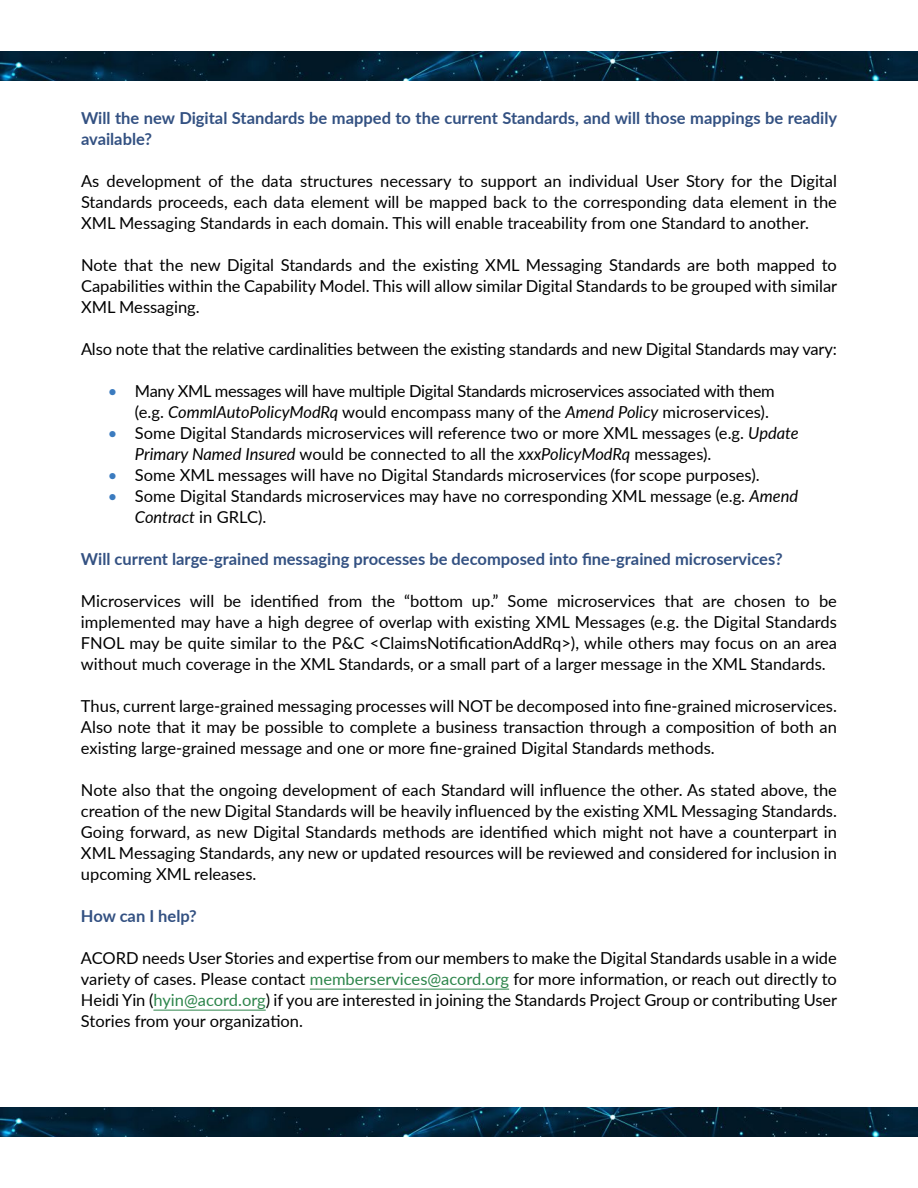
<style>
.page{position:relative;width:918px;height:1188px;background:#fff}
.page>*{position:absolute;margin:0;border:0;box-sizing:border-box;transform-origin:0 0}
.t1{font:16.5px/21px "Lato";color:#000;text-align:justify}
.t2{font:700 16.5px/21px "Lato";color:#335182}
.t3{font:16.5px/21px "Lato";letter-spacing:-.02em;color:#000}
.s1{color:#3b7bbf}
.s2{font-style:italic}
.s3{color:#2d854b}
</style>
<div class="page">
<hr style="left:310px;top:989px;width:199px;height:1px;background:#2d854b">
<hr style="left:153px;top:1010px;width:113px;height:1px;background:#2d854b">
<img style="left:0;top:51px;width:918px;height:30px">
<img style="left:0;top:1107px;width:918px;height:30px">
<p class="t2" style="left:81px;top:107px;width:758px">Will the new Digital Standards be mapped to the current Standards, and will those mappings be readily available?</p>
<p class="t1" style="left:81px;top:170px;width:757px">As development of the data structures necessary to support an individual User Story for the Digital Standards proceeds, each data element will be mapped back to the corresponding data element in the XML Messaging Standards in each domain. This will enable traceability from one Standard to another.</p>
<p class="t1" style="left:81px;top:254px;width:758px">Note that the new Digital Standards and the existing XML Messaging Standards are both mapped to Capabilities within the Capability Model. This will allow similar Digital Standards to be grouped with similar XML Messaging.</p>
<p class="t1" style="left:81px;top:338px;width:757px">Also note that the relative cardinalities between the existing standards and new Digital Standards may vary:</p>
<p class="t3" style="left:135px;top:380px;width:641px;text-indent:-27px"><span class="s1">•</span> Many XML messages will have multiple Digital Standards microservices associated with them (e.g. <span class="s2">CommlAutoPolicyModRq</span> would encompass many of the <span class="s2">Amend Policy</span> microservices).</p>
<p class="t1" style="left:135px;top:422px;width:665px;text-indent:-27px"><span class="s1">•</span> Some Digital Standards microservices will reference two or more XML messages (e.g. <span class="s2">Update<br>Primary Named Insured</span> would be connected to all the <span class="s2">xxxPolicyModRq</span> messages).</p>
<p class="t1" style="left:108px;top:464px;width:653px"><span class="s1">•</span> Some XML messages will have no Digital Standards microservices (for scope purposes).</p>
<p class="t1" style="left:135px;top:485px;width:665px;text-indent:-27px"><span class="s1">•</span> Some Digital Standards microservices may have no corresponding XML message (e.g. <span class="s2">Amend<br>Contract</span> in GRLC).</p>
<p class="t2" style="left:81px;top:548px;width:703px">Will current large-grained messaging processes be decomposed into fine-grained microservices?</p>
<p class="t1" style="left:81px;top:590px;width:757px">Microservices will be identified from the “bottom up.” Some microservices that are chosen to be implemented may have a high degree of overlap with existing XML Messages (e.g. the Digital Standards FNOL may be quite similar to the P&amp;C &lt;ClaimsNotificationAddRq&gt;), while others may focus on an area without much coverage in the XML Standards, or a small part of a larger message in the XML Standards.</p>
<p class="t1" style="left:81px;top:695px;width:757px">Thus, current large-grained messaging processes will NOT be decomposed into fine-grained microservices.<br>Also note that it may be possible to complete a business transaction through a composition of both an existing large-grained message and one or more fine-grained Digital Standards methods.</p>
<p class="t1" style="left:81px;top:779px;width:757px">Note also that the ongoing development of each Standard will influence the other. As stated above, the creation of the new Digital Standards will be heavily influenced by the existing XML Messaging Standards.<br>Going forward, as new Digital Standards methods are identified which might not have a counterpart in XML Messaging Standards, any new or updated resources will be reviewed and considered for inclusion in upcoming XML releases.</p>
<p class="t2" style="left:81px;top:905px;width:117px">How can I help?</p>
<p class="t1" style="left:81px;top:947px;width:758px">ACORD needs User Stories and expertise from our members to make the Digital Standards usable in a wide variety of cases. Please contact <span class="s3">memberservices@acord.org</span> for more information, or reach out directly to Heidi Yin (<span class="s3">hyin@acord.org</span>) if you are interested in joining the Standards Project Group or contributing User Stories from your organization.</p>
</div>
